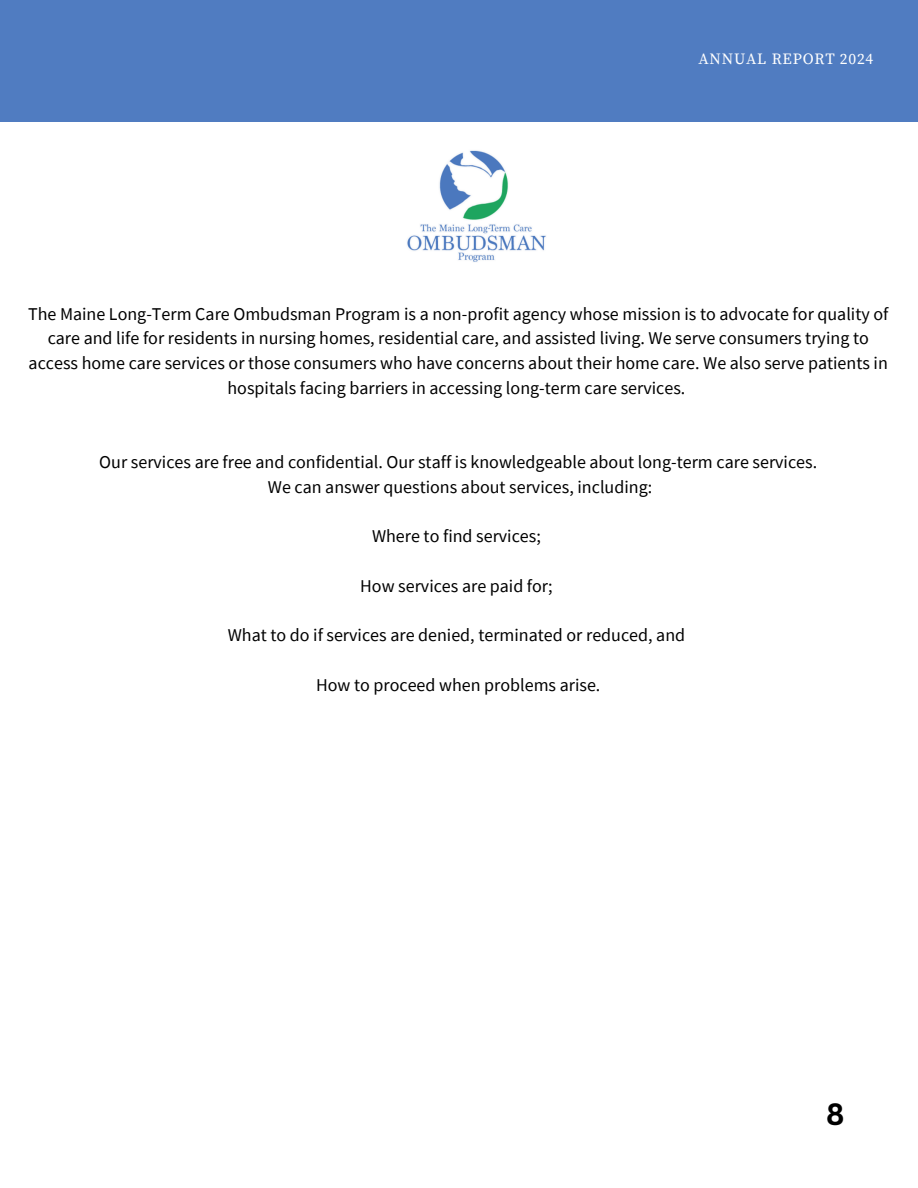
<style>
.page{position:relative;width:918px;height:1188px;background:#fff}
.page>*{position:absolute;margin:0;border:0;box-sizing:border-box;transform-origin:0 0}
.t1{font:700 30px "Canva Sans";color:#000}
.t2{font:18px/24.8px "Source Sans Pro";color:#000;text-align:center}
.t3{font:15.6px "Source Serif Pro";letter-spacing:.05em;color:#fff}
</style>
<div class="page">
<img style="left:407px;top:150px;width:139px;height:112px">
<div style="left:0;top:0;width:918px;height:121px;background:#507cc1"></div>
<h2 class="t3" style="left:698px;top:49px;width:176px">ANNUAL REPORT 2024</h2>
<p class="t2" style="left:28px;top:301px;width:862px">The Maine Long-Term Care Ombudsman Program is a non-profit agency whose mission is to advocate for quality of care and life for residents in nursing homes, residential care, and assisted living. We serve consumers trying to access home care services or those consumers who have concerns about their home care. We also serve patients in hospitals facing barriers in accessing long-term care services.</p>
<p class="t2" style="left:99px;top:449px;width:719px">Our services are free and confidential. Our staff is knowledgeable about long-term care services.<br>We can answer questions about services, including:</p>
<h2 class="t2" style="left:372px;top:524px;width:170px">Where to find services;</h2>
<h2 class="t2" style="left:360px;top:573px;width:194px">How services are paid for;</h2>
<h2 class="t2" style="left:228px;top:623px;width:459px">What to do if services are denied, terminated or reduced, and</h2>
<h2 class="t2" style="left:316px;top:672px;width:286px">How to proceed when problems arise.</h2>
<h1 class="t1" style="left:826px;top:1093px;width:20px">8</h1>
</div>
